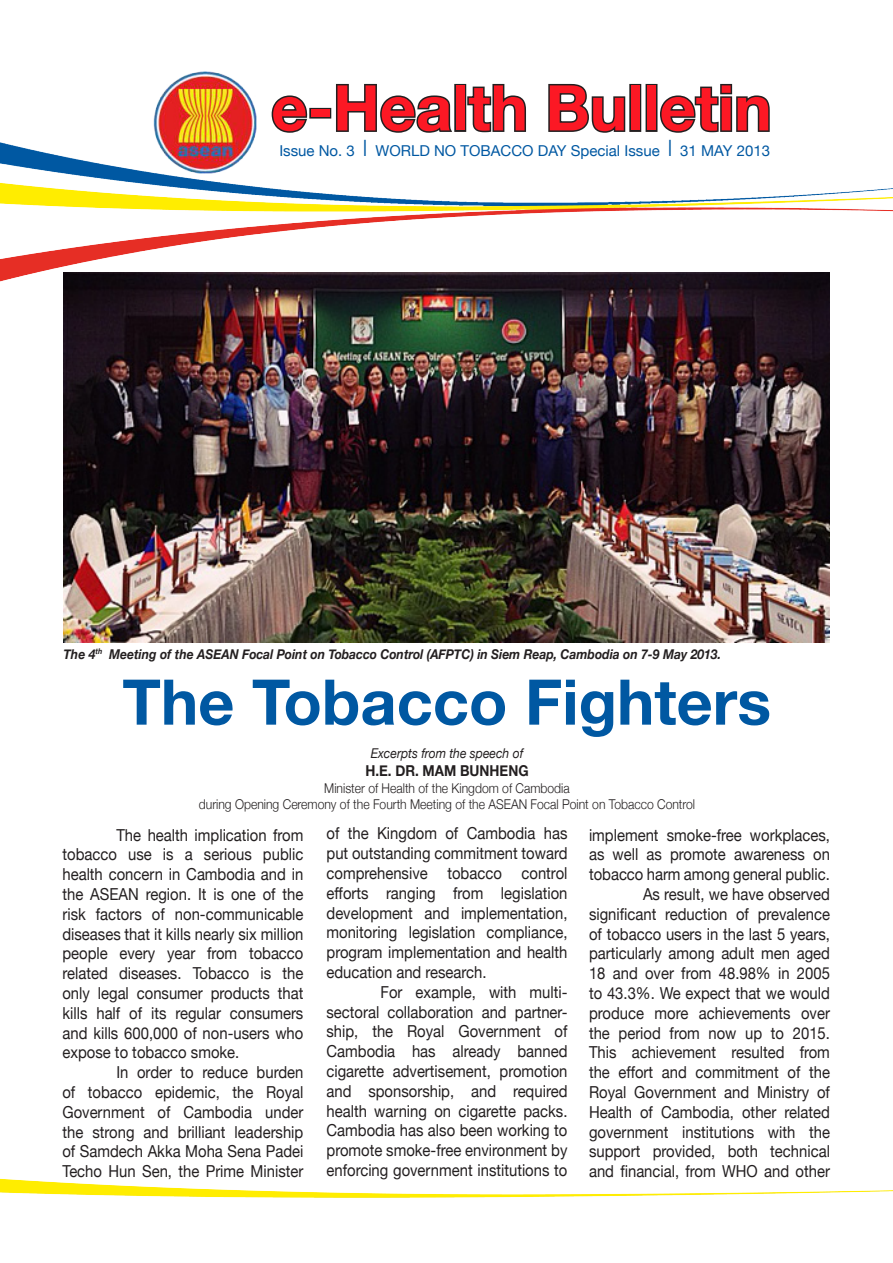
<style>
.page{position:relative;width:893px;height:1263px;background:#fff}
.page>*{position:absolute;margin:0;border:0;box-sizing:border-box;transform-origin:0 0}
.t1{font:700 63px "Helvetica Neue";color:#0058a2}
.t2{font:700 63px "Helvetica Neue";color:#fc1824}
.t3{font:16.5px/19.8px "Helvetica Neue";color:#231f20;text-align:justify;scale:.9 1}
.t4{font:15px "Helvetica Neue";color:#0058a2}
.t5{font:700 15px "Helvetica Neue";color:#231f20;scale:.9 1}
.t6{font:300 13.5px "Helvetica Neue";color:#231f20;scale:.9 1}
.t7{font:italic 700 13.5px "Helvetica Neue";color:#231f20;scale:.9 1}
.t8{font:italic 13.5px "Helvetica Neue";color:#231f20;scale:.9 1}
.s1{font-size:22.5px}
</style>
<div class="page">
<img style="left:0;top:143px;width:893px;height:145px">
<img style="left:149px;top:71px;width:113px;height:107px">
<svg style="left:271px;top:95px;width:37px;height:38px"></svg>
<div style="left:309px;top:108px;width:22px;height:11px;border:3px solid #231f20"></div>
<svg style="left:336px;top:83px;width:116px;height:50px"></svg>
<div style="left:454px;top:84px;width:12px;height:48px;border:3px solid #231f20"></div>
<svg style="left:466px;top:83px;width:60px;height:50px"></svg>
<svg style="left:548px;top:83px;width:78px;height:50px"></svg>
<div style="left:629px;top:84px;width:12px;height:48px;border:3px solid #231f20"></div>
<div style="left:646px;top:84px;width:11px;height:48px;border:3px solid #231f20"></div>
<svg style="left:660px;top:83px;width:110px;height:50px"></svg>
<img style="left:0;top:1178px;width:893px;height:19px">
<img style="left:64px;top:272px;width:765px;height:370px">
<p class="t2" style="left:271px;top:69px;width:502px">e-Health Bulletin</p>
<p class="t4" style="left:279px;top:141px;width:492px">Issue No. 3 <span class="s1">I</span> WORLD NO TOBACCO DAY Special Issue <span class="s1">I</span> 31 MAY 2013</p>
<p class="t7" style="left:64px;top:645px;width:732px">The 4<sup>th</sup> Meeting of the ASEAN Focal Point on Tobacco Control (AFPTC) in Siem Reap, Cambodia on 7-9 May 2013.</p>
<p class="t1" style="left:122px;top:663px;width:650px">The Tobacco Fighters</p>
<p class="t8" style="left:371px;top:745px;width:171px">Excerpts from the speech of</p>
<p class="t5" style="left:365px;top:762px;width:183px">H.E. DR. MAM BUNHENG</p>
<p class="t6" style="left:324px;top:779px;width:274px">Minister of Health of the Kingdom of Cambodia</p>
<p class="t6" style="left:199px;top:796px;width:553px">during Opening Ceremony of the Fourth Meeting of the ASEAN Focal Point on Tobacco Control</p>
<p class="t3" style="left:62px;top:824px;width:269px;text-indent:54px">The health implication from tobacco use is a serious public health concern in Cambodia and in the ASEAN region. It is one of the risk factors of non-communicable diseases that it kills nearly six million people every year from tobacco related diseases. Tobacco is the only legal consumer products that kills half of its regular consumers and kills 600,000 of non-users who expose to tobacco smoke.</p>
<p class="t3" style="left:62px;top:1062px;width:269px;text-indent:54px">In order to reduce burden of tobacco epidemic, the Royal Government of Cambodia under the strong and brilliant leadership of Samdech Akka Moha Sena Padei Techo Hun Sen, the Prime Minister</p>
<p class="t3" style="left:326px;top:823px;width:269px">of the Kingdom of Cambodia has put outstanding commitment toward comprehensive tobacco control efforts ranging from legislation development and implementation, monitoring legislation compliance, program implementation and health education and research.</p>
<p class="t3" style="left:326px;top:982px;width:269px;text-indent:54px">For example, with multi&shy;sectoral collaboration and partner&shy;ship, the Royal Government of Cambodia has already banned cigarette advertisement, promotion and sponsorship, and required health warning on cigarette packs.<br>Cambodia has also been working to promote smoke-free environment by enforcing government institutions to</p>
<p class="t3" style="left:589px;top:824px;width:269px">implement smoke-free workplaces, as well as promote awareness on tobacco harm among general public.</p>
<p class="t3" style="left:589px;top:884px;width:269px;text-indent:54px">As result, we have observed significant reduction of prevalence of tobacco users in the last 5 years, particularly among adult men aged 18 and over from 48.98% in 2005 to 43.3%. We expect that we would produce more achievements over the period from now up to 2015.<br>This achievement resulted from the effort and commitment of the Royal Government and Ministry of Health of Cambodia, other related government institutions with the support provided, both technical and financial, from WHO and other</p>
</div>
